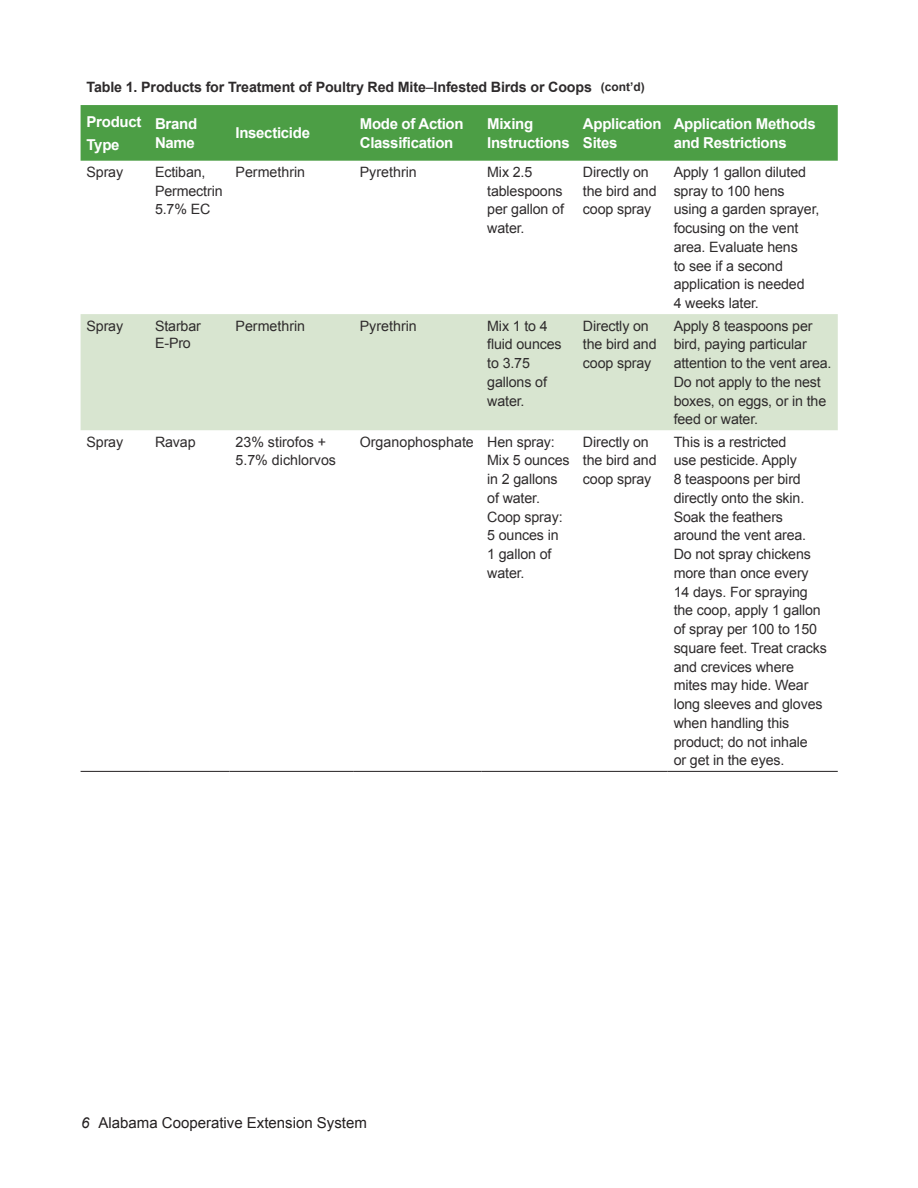
<style>
.page{position:relative;width:918px;height:1188px;background:#fff}
.page>*{position:absolute;margin:0;border:0;box-sizing:border-box;transform-origin:0 0}
.t1{font:700 15px/19.5px "Arial";letter-spacing:-.02em;color:#fff}
.t2{font:15px "Arial";color:#231f20}
.t3{font:14.25px/18.8px "Arial";letter-spacing:-.01em;color:#2e2b2c}
.t4{font:700 14.25px "Arial";letter-spacing:-.01em;color:#2e2b2c}
.t5{font:700 12px "Arial";color:#2e2b2c}
.s1{font-weight:400}
.s2{font-style:italic}
</style>
<div class="page">
<div style="left:81px;top:105px;width:757px;height:56px;background:#4c9e45"></div>
<div style="left:81px;top:314px;width:757px;height:116px;background:#d8e5d0"></div>
<hr style="left:81px;top:771px;width:68px;height:1px;background:#231f20">
<hr style="left:149px;top:771px;width:81px;height:1px;background:#231f20">
<hr style="left:230px;top:771px;width:124px;height:1px;background:#231f20">
<hr style="left:354px;top:771px;width:127px;height:1px;background:#231f20">
<hr style="left:481px;top:771px;width:96px;height:1px;background:#231f20">
<hr style="left:577px;top:771px;width:91px;height:1px;background:#231f20">
<hr style="left:668px;top:771px;width:170px;height:1px;background:#231f20">
<p class="t4" style="left:87px;top:78px;width:507px">Table 1. Products for Treatment of Poultry Red Mite<span class="s1">–</span>Infested Birds or Coops</p>
<p class="t1" style="left:87px;top:111px;width:56px;line-height:22.5px">Product<br>Type</p>
<p class="t1" style="left:155px;top:114px;width:44px">Brand<br>Name</p>
<p class="t1" style="left:236px;top:124px;width:76px">Insecticide</p>
<p class="t1" style="left:360px;top:114px;width:105px">Mode of Action<br>Classification</p>
<p class="t1" style="left:487px;top:114px;width:84px">Mixing<br>Instructions</p>
<p class="t1" style="left:583px;top:114px;width:80px">Application<br>Sites</p>
<p class="t1" style="left:674px;top:114px;width:144px">Application Methods and Restrictions</p>
<p class="t3" style="left:87px;top:163px;width:38px">Spray</p>
<p class="t3" style="left:155px;top:163px;width:69px">Ectiban,<br>Permectrin<br>5.7% EC</p>
<p class="t3" style="left:236px;top:163px;width:71px">Permethrin</p>
<p class="t3" style="left:360px;top:163px;width:59px">Pyrethrin</p>
<p class="t3" style="left:487px;top:163px;width:78px">Mix 2.5 tablespoons per gallon of water.</p>
<p class="t3" style="left:583px;top:163px;width:75px">Directly on the bird and coop spray</p>
<p class="t3" style="left:674px;top:163px;width:147px">Apply 1 gallon diluted spray to 100 hens using a garden sprayer, focusing on the vent area. Evaluate hens<br>to see if a second application is needed<br>4 weeks later.</p>
<p class="t3" style="left:87px;top:316px;width:38px">Spray</p>
<p class="t3" style="left:155px;top:317px;width:47px;line-height:17.1px">Starbar<br>E-Pro</p>
<p class="t3" style="left:236px;top:316px;width:71px">Permethrin</p>
<p class="t3" style="left:360px;top:316px;width:59px">Pyrethrin</p>
<p class="t3" style="left:487px;top:316px;width:76px">Mix 1 to 4 fluid ounces to 3.75 gallons of water.</p>
<p class="t3" style="left:583px;top:316px;width:75px">Directly on the bird and coop spray</p>
<p class="t3" style="left:674px;top:316px;width:159px">Apply 8 teaspoons per bird, paying particular attention to the vent area.<br>Do not apply to the nest boxes, on eggs, or in the feed or water.</p>
<p class="t3" style="left:87px;top:432px;width:38px">Spray</p>
<p class="t3" style="left:155px;top:432px;width:42px">Ravap</p>
<p class="t3" style="left:236px;top:432px;width:102px">23% stirofos +<br>5.7% dichlorvos</p>
<p class="t3" style="left:487px;top:432px;width:84px;text-indent:-127px">Organophosphate Hen spray:<br>Mix 5 ounces in 2 gallons of water.<br>Coop spray:<br>5 ounces in<br>1 gallon of water.</p>
<p class="t3" style="left:583px;top:432px;width:75px">Directly on the bird and coop spray</p>
<p class="t3" style="left:674px;top:432px;width:155px">This is a restricted<br>use pesticide. Apply<br>8 teaspoons per bird directly onto the skin.<br>Soak the feathers around the vent area.<br>Do not spray chickens more than once every<br>14 days. For spraying the coop, apply 1 gallon of spray per 100 to 150 square feet. Treat cracks and crevices where mites may hide. Wear long sleeves and gloves when handling this product; do not inhale<br>or get in the eyes.</p>
<p class="t5" style="left:601px;top:79px;width:45px">(cont’d)</p>
<p class="t2" style="left:81px;top:1113px;width:287px"><span class="s2">6</span> Alabama Cooperative Extension System</p>
</div>
